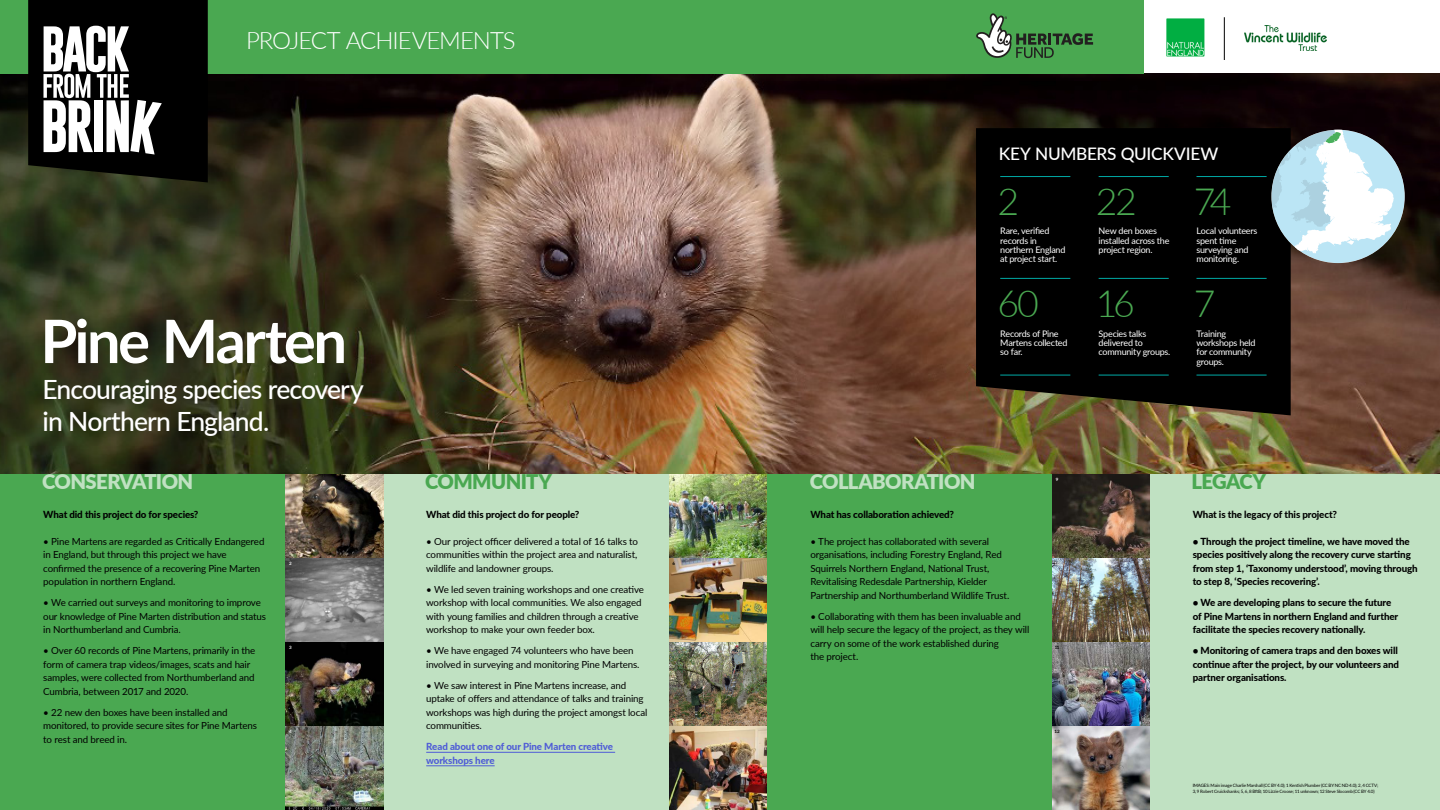
<style>
.page{position:relative;width:1440px;height:810px;background:#fff}
.page>*{position:absolute;margin:0;border:0;box-sizing:border-box;transform-origin:0 0}
.t1{font:700 59.85px "Lato";letter-spacing:-.045em;color:#fff}
.t2{font:300 37.5px "Lato";letter-spacing:-.09em;color:#4aa851}
.t3{font:500 26.47px/31.8px "Lato";letter-spacing:-.035em;color:#fff}
.t4{font:300 24px "Lato";letter-spacing:-.04em;color:#fff}
.t5{font:900 20.25px "Lato";letter-spacing:-.03em;color:#c0e1c2}
.t6{font:900 20.25px "Lato";letter-spacing:-.03em;color:#4aa851}
.t7{font:500 17.25px "Lato";letter-spacing:-.015em;color:#fff}
.t8{font:9.75px/13.5px "Lato";letter-spacing:-.015em;color:#000}
.t9{font:800 9.75px/13.5px "Lato";letter-spacing:-.01em;color:#000}
.t10{font:800 9.75px/13.5px "Lato";letter-spacing:-.01em;color:#4f5cd6}
.t11{font:9px/9.4px "Lato";letter-spacing:-.03em;color:#fff}
.t12{font:4.5px/6px "Lato";letter-spacing:-.025em;color:#000}
.t13{font:700 4.5px "Lato";color:#000}
.t14{font:700 4.5px "Lato";color:#fff}
</style>
<div class="page">
<img style="left:0;top:74px;width:1440px;height:429px">
<div style="left:0;top:0;width:1144px;height:74px;background:#4aa851"></div>
<div style="left:0;top:474px;width:383px;height:336px;background:#4aa851"></div>
<div style="left:383px;top:474px;width:383px;height:336px;background:#c0e1c2"></div>
<div style="left:767px;top:474px;width:383px;height:336px;background:#4aa851"></div>
<div style="left:1150px;top:474px;width:290px;height:336px;background:#c0e1c2"></div>
<img style="left:669px;top:474px;width:97px;height:336px">
<img style="left:1052px;top:474px;width:98px;height:336px">
<hr style="left:426px;top:752px;width:189px;height:1px;background:#4f5cd6">
<hr style="left:426px;top:766px;width:69px;height:1px;background:#4f5cd6">
<svg style="left:28px;top:0;width:180px;height:182px;background:#434442"></svg>
<img style="left:286px;top:474px;width:97px;height:336px">
<svg style="left:976px;top:13px;width:117px;height:45px"></svg>
<img style="left:1245px;top:25px;width:81px;height:25px">
<hr style="left:1224px;top:17px;width:1px;height:43px;background:#000">
<svg style="left:1166px;top:18px;width:39px;height:39px;background:#24b95c"></svg>
<div style="left:976px;top:128px;width:315px;height:287px;background:#000"></div>
<hr style="left:1000px;top:176px;width:70px;height:1px;background:#00aaa6">
<hr style="left:1099px;top:176px;width:70px;height:1px;background:#00aaa6">
<hr style="left:1196px;top:176px;width:71px;height:1px;background:#00aaa6">
<hr style="left:1000px;top:278px;width:70px;height:1px;background:#00aaa6">
<hr style="left:1000px;top:375px;width:70px;height:1px;background:#00aaa6">
<hr style="left:1099px;top:278px;width:70px;height:1px;background:#00aaa6">
<hr style="left:1099px;top:375px;width:70px;height:1px;background:#00aaa6">
<hr style="left:1196px;top:278px;width:71px;height:1px;background:#00aaa6">
<hr style="left:1196px;top:375px;width:71px;height:1px;background:#00aaa6">
<svg style="left:1271px;top:130px;width:134px;height:133px"></svg>
<svg style="left:1271px;top:130px;width:123px;height:130px"></svg>
<svg style="left:1053px;top:559px;width:9px;height:8px"></svg>
<h3 class="t4" style="left:246px;top:27px;width:271px">PROJECT ACHIEVEMENTS</h3>
<h3 class="t7" style="left:999px;top:148px;width:221px">KEY NUMBERS QUICKVIEW</h3>
<h2 class="t2" style="left:998px;top:180px;width:23px">2</h2>
<p class="t11" style="left:1000px;top:226px;width:67px">Rare, verified records in northern England at project start.</p>
<h2 class="t2" style="left:1096px;top:180px;width:42px">22</h2>
<p class="t11" style="left:1099px;top:226px;width:72px">New den boxes installed across the project region.</p>
<h2 class="t2" style="left:1194px;top:180px;width:39px">74</h2>
<p class="t11" style="left:1196px;top:226px;width:63px">Local volunteers spent time surveying and monitoring.</p>
<h2 class="t2" style="left:998px;top:282px;width:43px">60</h2>
<p class="t11" style="left:1000px;top:328px;width:69px">Records of Pine<br>Martens collected so far.</p>
<h2 class="t2" style="left:1096px;top:282px;width:41px">16</h2>
<p class="t11" style="left:1099px;top:328px;width:73px">Species talks delivered to community groups.</p>
<h2 class="t2" style="left:1194px;top:282px;width:23px">7</h2>
<p class="t11" style="left:1196px;top:330px;width:61px">Training workshops held for community groups.</p>
<h1 class="t1" style="left:40px;top:307px;width:308px">Pine Marten</h1>
<h3 class="t3" style="left:43px;top:376px;width:323px">Encouraging species recovery in Northern England.</h3>
<h3 class="t5" style="left:42px;top:470px;width:153px">CONSERVATION</h3>
<h3 class="t6" style="left:425px;top:470px;width:129px">COMMUNITY</h3>
<h3 class="t5" style="left:810px;top:470px;width:167px">COLLABORATION</h3>
<h3 class="t6" style="left:1192px;top:470px;width:76px">LEGACY</h3>
<p class="t9" style="left:43px;top:508px;width:157px">What did this project do for species?</p>
<p class="t8" style="left:43px;top:534px;width:223px">• Pine Martens are regarded as Critically Endangered in England, but through this project we have confirmed the presence of a recovering Pine Marten population in northern England.</p>
<p class="t8" style="left:43px;top:595px;width:224px">• We carried out surveys and monitoring to improve our knowledge of Pine Marten distribution and status in Northumberland and Cumbria.</p>
<p class="t8" style="left:43px;top:643px;width:214px">• Over 60 records of Pine Martens, primarily in the form of camera trap videos/images, scats and hair samples, were collected from Northumberland and Cumbria, between 2017 and 2020.</p>
<p class="t8" style="left:43px;top:705px;width:215px">• 22 new den boxes have been installed and monitored, to provide secure sites for Pine Martens to rest and breed in.</p>
<p class="t13" style="left:289px;top:477px;width:4px">1</p>
<p class="t13" style="left:673px;top:477px;width:4px">5</p>
<p class="t14" style="left:1056px;top:477px;width:4px">9</p>
<p class="t9" style="left:810px;top:507px;width:145px">What has collaboration achieved?</p>
<p class="t8" style="left:810px;top:534px;width:201px">• The project has collaborated with several organisations, including Forestry England, Red Squirrels Northern England, National Trust, Revitalising Redesdale Partnership, Kielder Partnership and Northumberland Wildlife Trust.</p>
<p class="t8" style="left:810px;top:609px;width:221px">• Collaborating with them has been invaluable and will help secure the legacy of the project, as they will carry on some of the work established during<br>the project.</p>
<p class="t9" style="left:426px;top:508px;width:155px">What did this project do for people?</p>
<p class="t8" style="left:426px;top:534px;width:213px;text-align:justify">• Our project officer delivered a total of 16 talks to communities within the project area and naturalist, wildlife and landowner groups.</p>
<p class="t8" style="left:426px;top:582px;width:219px">• We led seven training workshops and one creative workshop with local communities. We also engaged with young families and children through a creative workshop to make your own feeder box.</p>
<p class="t8" style="left:426px;top:643px;width:215px">• We have engaged 74 volunteers who have been involved in surveying and monitoring Pine Martens.</p>
<p class="t8" style="left:426px;top:678px;width:223px">• We saw interest in Pine Martens increase, and uptake of offers and attendance of talks and training workshops was high during the project amongst local communities.</p>
<p class="t10" style="left:426px;top:739px;width:188px">Read about one of our Pine Marten creative workshops here</p>
<p class="t9" style="left:1193px;top:508px;width:146px">What is the legacy of this project?</p>
<p class="t9" style="left:1193px;top:534px;width:226px">• Through the project timeline, we have moved the species positively along the recovery curve starting from step 1, ‘Taxonomy understood’, moving through to step 8, ‘Species recovering’.</p>
<p class="t9" style="left:1193px;top:595px;width:207px">• We are developing plans to secure the future of Pine Martens in northern England and further facilitate the species recovery nationally.</p>
<p class="t9" style="left:1193px;top:643px;width:208px">• Monitoring of camera traps and den boxes will continue after the project, by our volunteers and partner organisations.</p>
<p class="t14" style="left:289px;top:560px;width:4px">2</p>
<p class="t13" style="left:673px;top:560px;width:4px">6</p>
<p class="t14" style="left:1055px;top:560px;width:6px">10</p>
<p class="t14" style="left:289px;top:644px;width:4px">3</p>
<p class="t14" style="left:673px;top:644px;width:4px">7</p>
<p class="t13" style="left:1055px;top:644px;width:6px">11</p>
<p class="t14" style="left:289px;top:728px;width:4px">4</p>
<p class="t13" style="left:673px;top:728px;width:4px">8</p>
<p class="t13" style="left:1055px;top:728px;width:7px">12</p>
<p class="t12" style="left:1193px;top:782px;width:187px">IMAGES: Main image Charlie Marshall (CC BY 4.0); 1 Kentish Plumber (CC BY NC ND 4.0); 2, 4 CCTV;<br>3, 9 Robert Cruickshanks; 5, 6, 8 BftB; 10 Lizzie Croose; 11 unknown; 12 Steve Slocomb (CC BY 4.0)</p>
</div>
